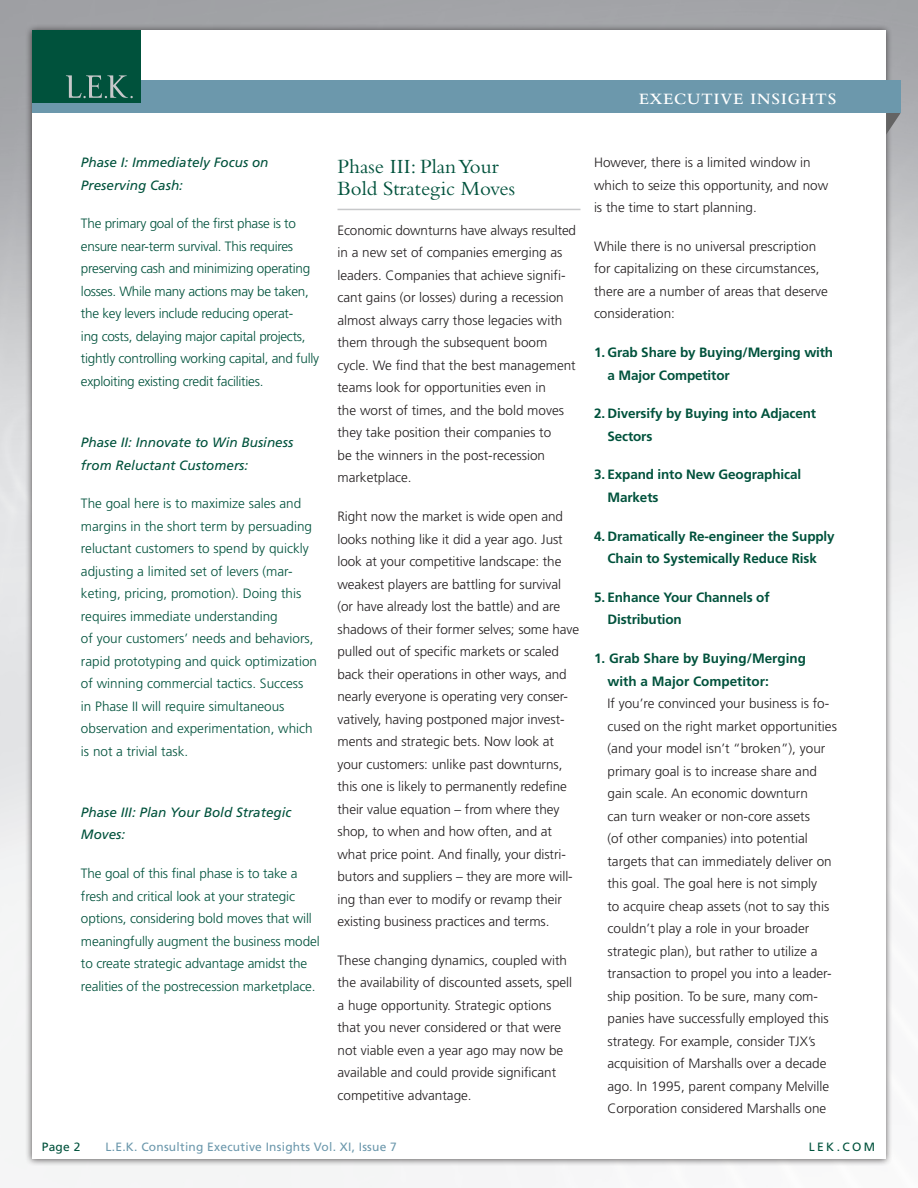
<style>
.page{position:relative;width:918px;height:1188px;background:#fff}
.page>*{position:absolute;margin:0;border:0;box-sizing:border-box;transform-origin:0 0}
.subhead{font:21px/22.5px "Bembo";color:#00523c}
.in_blue_band_top{font:600 16.5px "Bembo";letter-spacing:.06em;color:#fff}
.frutiger_text{font:300 13.5px/22.5px "Frutiger";color:#231f20}
.frutiger_text-2{font:300 13.5px/22.5px "Frutiger";letter-spacing:-.01em;color:#00523c}
.Bullets{font:300 13.5px/22.5px "Frutiger";color:#231f20}
.Bullets-2{font:700 13.5px/22.5px "Frutiger";letter-spacing:-.01em;color:#00523c}
.frutiger_text-3{font:italic 13.5px/22.5px "Frutiger";color:#00523c}
.t1{font:12px "Frutiger";letter-spacing:.02em;color:#6c98ac}
.t2{font:12px "Frutiger";letter-spacing:.2em;color:#00523c}
.s1{font-weight:700;color:#00523c}
</style>
<div class="page">
<div style="left:25px;top:23px;width:868px;height:1143px;background:#231f20;opacity:.75"></div>
<div style="left:32px;top:31px;width:854px;height:1128px;background:#fff"></div>
<svg style="left:886px;top:113px;width:14px;height:22px"></svg>
<div style="left:32px;top:81px;width:868px;height:32px;background:#6c98ac"></div>
<div style="left:32px;top:31px;width:108px;height:72px;background:#00523c"></div>
<svg style="left:66px;top:75px;width:67px;height:23px"></svg>
<hr style="left:338px;top:209px;width:242px;height:1px;background:#c7c8ca">
<p class="in_blue_band_top" style="left:639px;top:89px;width:199px">EXECUTIVE INSIGHTS</p>
<p class="frutiger_text-3" style="left:81px;top:151px;width:189px">Phase I: Immediately Focus on<br>Preserving Cash:</p>
<p class="frutiger_text-2" style="left:81px;top:213px;width:240px">The primary goal of the first phase is to ensure near-term survival. This requires preserving cash and minimizing operating losses. While many actions may be taken, the key levers include reducing operat-<br>ing costs, delaying major capital projects, tightly controlling working capital, and fully exploiting existing credit facilities.</p>
<p class="frutiger_text-3" style="left:81px;top:431px;width:214px">Phase II: Innovate to Win Business from Reluctant Customers:</p>
<p class="frutiger_text-2" style="left:81px;top:492px;width:238px">The goal here is to maximize sales and margins in the short term by persuading reluctant customers to spend by quickly adjusting a limited set of levers (mar&shy;keting, pricing, promotion). Doing this requires immediate understanding<br>of your customers’ needs and behaviors, rapid prototyping and quick optimization of winning commercial tactics. Success in Phase II will require simultaneous observation and experimentation, which is not a trivial task.</p>
<p class="frutiger_text-3" style="left:81px;top:801px;width:212px">Phase III: Plan Your Bold Strategic<br>Moves:</p>
<p class="frutiger_text-2" style="left:81px;top:862px;width:240px">The goal of this final phase is to take a fresh and critical look at your strategic options, considering bold moves that will meaningfully augment the business model to create strategic advantage amidst the realities of the postrecession marketplace.</p>
<p class="subhead" style="left:338px;top:154px;width:179px">Phase III: Plan Your<br>Bold Strategic Moves</p>
<p class="frutiger_text" style="left:338px;top:219px;width:240px">Economic downturns have always resulted in a new set of companies emerging as leaders. Companies that achieve signifi&shy;cant gains (or losses) during a recession almost always carry those legacies with them through the subsequent boom cycle. We find that the best management teams look for opportunities even in<br>the worst of times, and the bold moves they take position their companies to<br>be the winners in the post-recession marketplace.</p>
<p class="frutiger_text" style="left:338px;top:505px;width:243px">Right now the market is wide open and looks nothing like it did a year ago. Just look at your competitive landscape: the weakest players are battling for survival (or have already lost the battle) and are shadows of their former selves; some have pulled out of specific markets or scaled back their operations in other ways, and nearly everyone is operating very conser&shy;vatively, having postponed major invest&shy;ments and strategic bets. Now look at your customers: unlike past downturns, this one is likely to permanently redefine their value equation – from where they shop, to when and how often, and at what price point. And finally, your distri&shy;butors and suppliers – they are more will&shy;ing than ever to modify or revamp their existing business practices and terms.</p>
<p class="frutiger_text" style="left:338px;top:949px;width:236px">These changing dynamics, coupled with the availability of discounted assets, spell a huge opportunity. Strategic options that you never considered or that were not viable even a year ago may now be available and could provide significant competitive advantage.</p>
<p class="frutiger_text" style="left:594px;top:151px;width:236px">However, there is a limited window in which to seize this opportunity, and now is the time to start planning.</p>
<p class="frutiger_text" style="left:594px;top:235px;width:236px">While there is no universal prescription for capitalizing on these circumstances, there are a number of areas that deserve consideration:</p>
<p class="Bullets-2" style="left:608px;top:341px;width:227px;text-indent:-14px">1. Grab Share by Buying/Merging with a Major Competitor</p>
<p class="Bullets-2" style="left:608px;top:402px;width:210px;text-indent:-14px">2. Diversify by Buying into Adjacent<br>Sectors</p>
<p class="Bullets-2" style="left:608px;top:464px;width:195px;text-indent:-14px">3. Expand into New Geographical<br>Markets</p>
<p class="Bullets-2" style="left:594px;top:525px;width:242px;text-align:center">4. Dramatically Re-engineer the Supply<br>Chain to Systemically Reduce Risk</p>
<p class="Bullets-2" style="left:608px;top:586px;width:164px;text-indent:-14px">5. Enhance Your Channels of<br>Distribution</p>
<p class="Bullets" style="left:608px;top:647px;width:231px;text-indent:-14px"><span class="s1">1. Grab Share by Buying/Merging with a Major Competitor:<br></span>If you’re convinced your business is fo&shy;cused on the right market opportunities (and your model isn’t “broken”), your primary goal is to increase share and gain scale. An economic downturn<br>can turn weaker or non-core assets<br>(of other companies) into potential targets that can immediately deliver on this goal. The goal here is not simply<br>to acquire cheap assets (not to say this couldn’t play a role in your broader strategic plan), but rather to utilize a transaction to propel you into a leader&shy;ship position. To be sure, many com&shy;panies have successfully employed this strategy. For example, consider TJX’s acquisition of Marshalls over a decade ago. In 1995, parent company Melville Corporation considered Marshalls one</p>
<p class="t2" style="left:42px;top:1139px;width:40px">Page 2</p>
<p class="t1" style="left:106px;top:1139px;width:293px">L.E.K. Consulting Executive Insights Vol. XI, Issue 7</p>
<p class="t2" style="left:809px;top:1140px;width:68px">LEK.COM</p>
</div>
